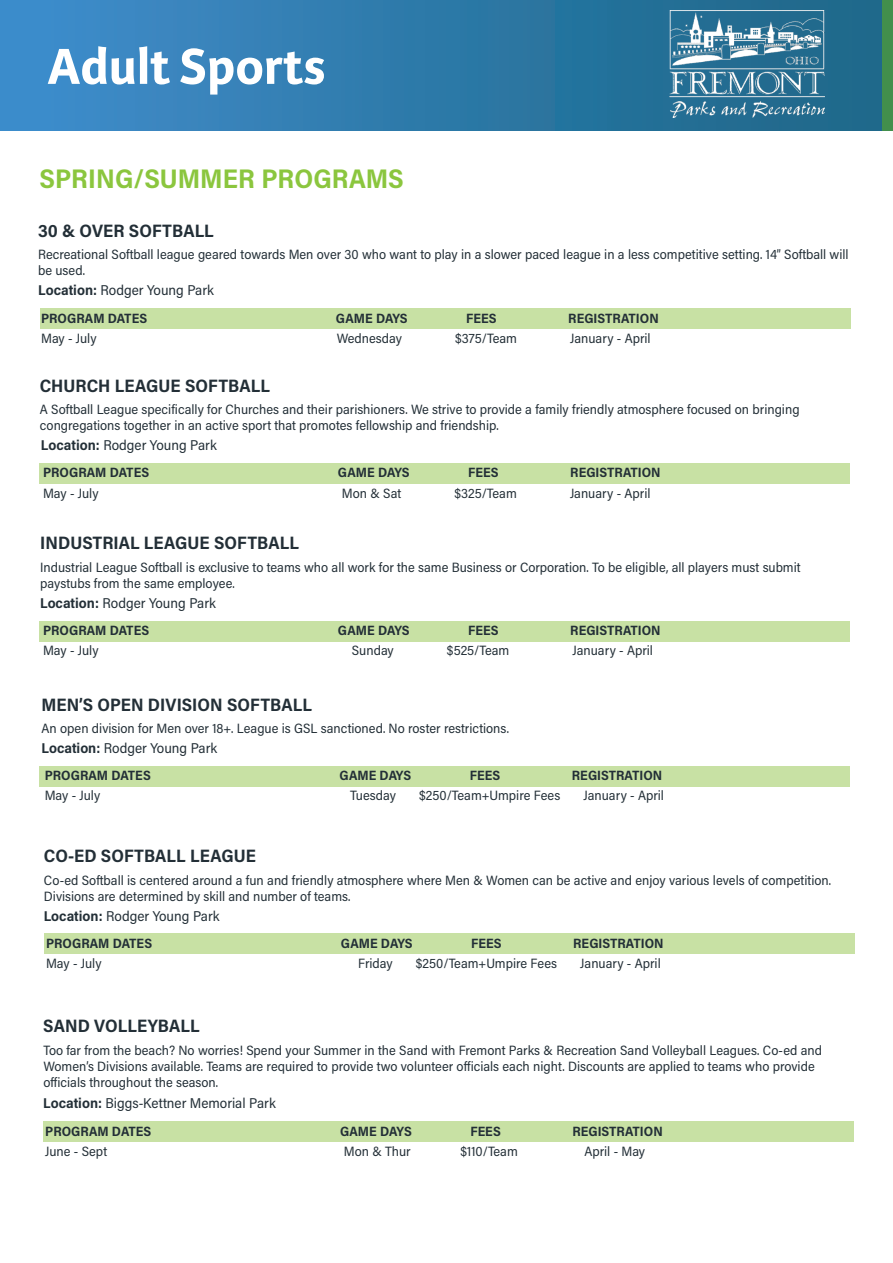
<style>
.page{position:relative;width:893px;height:1263px;background:#fff}
.page>*{position:absolute;margin:0;border:0;box-sizing:border-box;transform-origin:0 0}
.t1{font:700 54px "Karmina Sans";color:#fff}
.t2{font:700 27px "Acumin Pro Semi Cond";color:#8bc63e}
.t3{font:700 18px "Acumin Pro Semi Cond";letter-spacing:.005em;color:#232f37}
.t4{font:14.25px "Acumin Pro Semi Cond";color:#232f37}
.t5{font:13.5px/16.2px "Acumin Pro Semi Cond";color:#232f37}
.t6{font:700 13.5px "Acumin Pro Semi Cond";color:#232f37}
.s1{font-weight:700}
</style>
<div class="page">
<div style="left:0;top:0;width:893px;height:131px;background:linear-gradient(to right,#3f8dcc,#1c6685)"></div>
<img style="left:669px;top:10px;width:155px;height:107px">
<div style="left:882px;top:0;width:11px;height:131px;background:#428f4c"></div>
<div style="left:40px;top:766px;width:810px;height:20px;background:#c8e1a4"></div>
<div style="left:40px;top:621px;width:810px;height:20px;background:#c8e1a4"></div>
<div style="left:40px;top:463px;width:810px;height:20px;background:#c8e1a4"></div>
<div style="left:40px;top:308px;width:810px;height:21px;background:#c8e1a4"></div>
<div style="left:44px;top:934px;width:810px;height:20px;background:#c8e1a4"></div>
<div style="left:43px;top:1121px;width:810px;height:21px;background:#c8e1a4"></div>
<h1 class="t1" style="left:47px;top:35px;width:280px">Adult Sports</h1>
<h2 class="t2" style="left:40px;top:159px;width:366px">SPRING/SUMMER PROGRAMS</h2>
<h3 class="t3" style="left:38px;top:218px;width:177px">30 &amp; OVER SOFTBALL</h3>
<p class="t5" style="left:38px;top:246px;width:812px">Recreational Softball league geared towards Men over 30 who want to play in a slower paced league in a less competitive setting. 14” Softball will be used.</p>
<p class="t4" style="left:38px;top:281px;width:177px"><span class="s1">Location:</span> Rodger Young Park</p>
<p class="t5" style="left:41px;top:329px;width:57px">May - July</p>
<p class="t5" style="left:337px;top:329px;width:67px">Wednesday</p>
<p class="t5" style="left:455px;top:329px;width:63px">$375/Team</p>
<p class="t5" style="left:570px;top:329px;width:82px">January - April</p>
<h3 class="t3" style="left:40px;top:373px;width:232px">CHURCH LEAGUE SOFTBALL</h3>
<p class="t6" style="left:41px;top:308px;width:108px">PROGRAM DATES</p>
<p class="t6" style="left:336px;top:308px;width:73px">GAME DAYS</p>
<p class="t6" style="left:466px;top:308px;width:32px">FEES</p>
<p class="t6" style="left:568px;top:308px;width:92px">REGISTRATION</p>
<p class="t5" style="left:40px;top:401px;width:761px">A Softball League specifically for Churches and their parishioners. We strive to provide a family friendly atmosphere focused on bringing congregations together in an active sport that promotes fellowship and friendship.</p>
<p class="t4" style="left:41px;top:435px;width:177px"><span class="s1">Location:</span> Rodger Young Park</p>
<p class="t6" style="left:43px;top:463px;width:108px">PROGRAM DATES</p>
<p class="t6" style="left:338px;top:463px;width:73px">GAME DAYS</p>
<p class="t6" style="left:468px;top:463px;width:32px">FEES</p>
<p class="t6" style="left:570px;top:463px;width:92px">REGISTRATION</p>
<p class="t5" style="left:43px;top:484px;width:57px">May - July</p>
<p class="t5" style="left:342px;top:484px;width:61px">Mon &amp; Sat</p>
<p class="t5" style="left:454px;top:484px;width:64px">$325/Team</p>
<p class="t5" style="left:570px;top:484px;width:82px">January - April</p>
<h3 class="t3" style="left:40px;top:530px;width:260px">INDUSTRIAL LEAGUE SOFTBALL</h3>
<p class="t5" style="left:40px;top:558px;width:762px">Industrial League Softball is exclusive to teams who all work for the same Business or Corporation. To be eligible, all players must submit paystubs from the same employee.</p>
<p class="t4" style="left:40px;top:593px;width:177px"><span class="s1">Location:</span> Rodger Young Park</p>
<p class="t6" style="left:43px;top:621px;width:108px">PROGRAM DATES</p>
<p class="t6" style="left:338px;top:621px;width:73px">GAME DAYS</p>
<p class="t6" style="left:468px;top:621px;width:32px">FEES</p>
<p class="t6" style="left:570px;top:621px;width:92px">REGISTRATION</p>
<p class="t5" style="left:43px;top:642px;width:57px">May - July</p>
<p class="t5" style="left:352px;top:642px;width:43px">Sunday</p>
<p class="t5" style="left:447px;top:642px;width:64px">$525/Team</p>
<p class="t5" style="left:573px;top:642px;width:82px">January - April</p>
<h3 class="t3" style="left:41px;top:692px;width:272px">MEN’S OPEN DIVISION SOFTBALL</h3>
<p class="t5" style="left:42px;top:720px;width:469px">An open division for Men over 18+. League is GSL sanctioned. No roster restrictions.</p>
<p class="t4" style="left:41px;top:738px;width:177px"><span class="s1">Location:</span> Rodger Young Park</p>
<p class="t6" style="left:45px;top:766px;width:108px">PROGRAM DATES</p>
<p class="t6" style="left:340px;top:766px;width:73px">GAME DAYS</p>
<p class="t6" style="left:470px;top:766px;width:32px">FEES</p>
<p class="t6" style="left:572px;top:766px;width:92px">REGISTRATION</p>
<p class="t5" style="left:45px;top:787px;width:57px">May - July</p>
<p class="t5" style="left:350px;top:787px;width:47px">Tuesday</p>
<p class="t5" style="left:419px;top:787px;width:143px">$250/Team+Umpire Fees</p>
<p class="t5" style="left:583px;top:787px;width:82px">January - April</p>
<h3 class="t3" style="left:44px;top:843px;width:214px">CO-ED SOFTBALL LEAGUE</h3>
<p class="t5" style="left:44px;top:871px;width:789px">Co-ed Softball is centered around a fun and friendly atmosphere where Men &amp; Women can be active and enjoy various levels of competition.<br>Divisions are determined by skill and number of teams.</p>
<p class="t4" style="left:44px;top:906px;width:177px"><span class="s1">Location:</span> Rodger Young Park</p>
<p class="t5" style="left:46px;top:954px;width:57px">May - July</p>
<p class="t5" style="left:358px;top:954px;width:36px">Friday</p>
<p class="t5" style="left:416px;top:954px;width:143px">$250/Team+Umpire Fees</p>
<p class="t5" style="left:580px;top:954px;width:82px">January - April</p>
<p class="t6" style="left:46px;top:933px;width:108px">PROGRAM DATES</p>
<p class="t6" style="left:341px;top:933px;width:73px">GAME DAYS</p>
<p class="t6" style="left:471px;top:933px;width:32px">FEES</p>
<p class="t6" style="left:573px;top:933px;width:92px">REGISTRATION</p>
<h3 class="t3" style="left:43px;top:1013px;width:158px">SAND VOLLEYBALL</h3>
<p class="t5" style="left:43px;top:1041px;width:780px">Too far from the beach? No worries! Spend your Summer in the Sand with Fremont Parks &amp; Recreation Sand Volleyball Leagues. Co-ed and<br>Women’s Divisions available. Teams are required to provide two volunteer officials each night. Discounts are applied to teams who provide officials throughout the season.</p>
<p class="t4" style="left:43px;top:1093px;width:234px"><span class="s1">Location:</span> Biggs-Kettner Memorial Park</p>
<p class="t5" style="left:45px;top:1142px;width:63px">June - Sept</p>
<p class="t5" style="left:344px;top:1142px;width:68px">Mon &amp; Thur</p>
<p class="t5" style="left:461px;top:1142px;width:59px">$110/Team</p>
<p class="t5" style="left:584px;top:1142px;width:62px">April - May</p>
<p class="t6" style="left:45px;top:1121px;width:108px">PROGRAM DATES</p>
<p class="t6" style="left:340px;top:1121px;width:73px">GAME DAYS</p>
<p class="t6" style="left:470px;top:1121px;width:32px">FEES</p>
<p class="t6" style="left:572px;top:1121px;width:92px">REGISTRATION</p>
</div>
